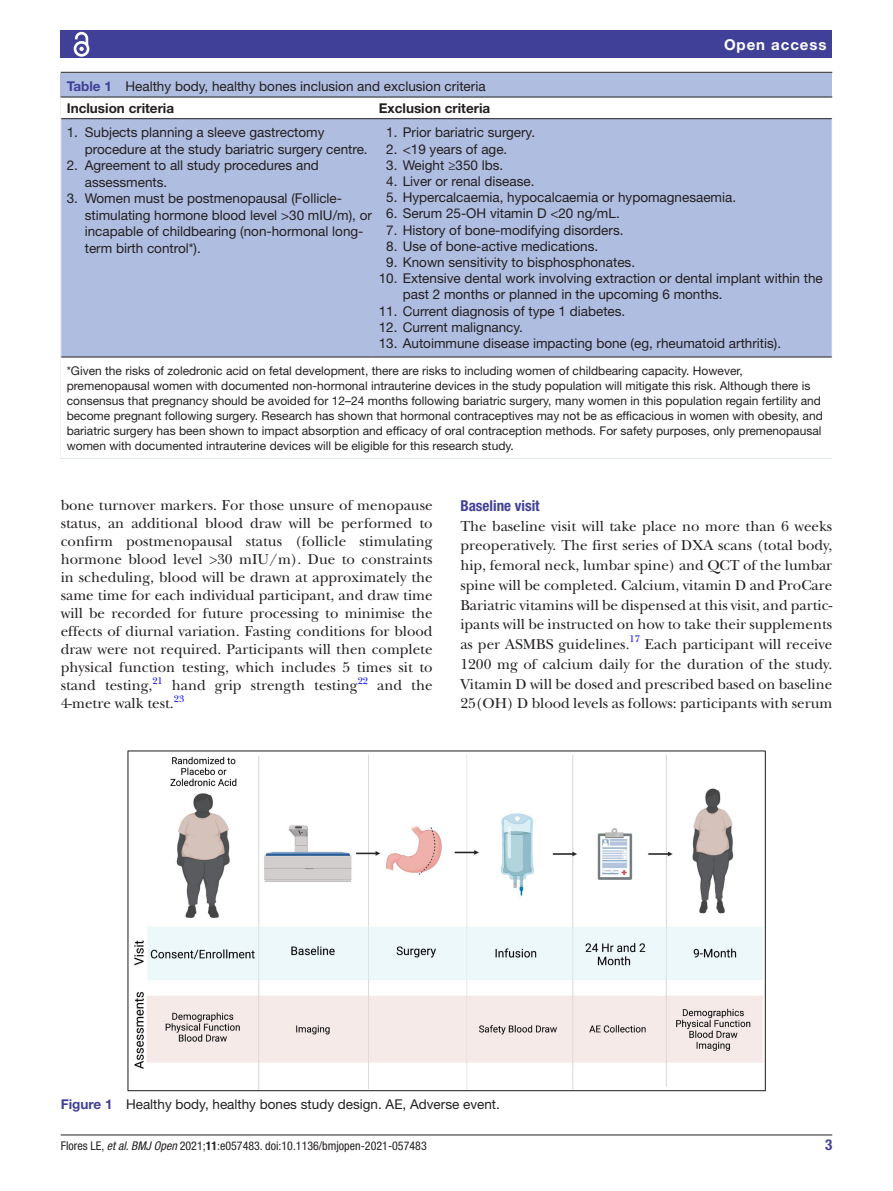
<style>
.page{position:relative;width:893px;height:1191px;background:#fff}
.page>*{position:absolute;margin:0;border:0;box-sizing:border-box;transform-origin:0 0}
.t1{font:15px/18px "New Baskerville";color:#231f20;text-align:justify}
.t2{font:700 condensed 15px "Helvetica Neue LT Std";color:#414099}
.t3{font:700 15px "Helvetica Neue LT Std";letter-spacing:.065em;color:#fff}
.t4{font:13.5px/16.5px "Helvetica Neue LT Std";color:#231f20}
.t5{font:700 13.5px "Helvetica Neue LT Std";color:#231f20}
.t6{font:12px/15px "Helvetica Neue LT Std";color:#231f20}
.t7{font:condensed 12px "Helvetica Neue LT Std";color:#231f20}
.t8{font:9.9px "New Baskerville";color:#00f}
.s1{font-weight:700;color:#414099}
.s2{font-weight:700}
.s3{font-style:italic}
</style>
<div class="page">
<hr style="left:61px;top:1134px;width:771px;height:1px;background:#231f20">
<div style="left:61px;top:31px;width:771px;height:27px;background:#414099"></div>
<svg style="left:73px;top:31px;width:17px;height:26px"></svg>
<div style="left:61px;top:73px;width:771px;height:385px;background:#afbde1"></div>
<hr style="left:61px;top:72px;width:771px;height:1px;background:#231f20">
<div style="left:61px;top:98px;width:771px;height:360px;background:#fff"></div>
<svg style="left:61px;top:119px;width:771px;height:238px"></svg>
<hr style="left:61px;top:97px;width:312px;height:1px;background:#231f20">
<hr style="left:61px;top:118px;width:312px;height:1px;background:#231f20">
<hr style="left:373px;top:97px;width:459px;height:1px;background:#231f20">
<hr style="left:373px;top:118px;width:459px;height:1px;background:#231f20">
<hr style="left:373px;top:357px;width:459px;height:1px;background:#231f20">
<hr style="left:61px;top:357px;width:312px;height:1px;background:#231f20">
<svg style="left:60px;top:97px;width:1px;height:22px"></svg>
<hr style="left:67px;top:449px;width:765px;height:1px;background:#fff">
<img style="left:128px;top:750px;width:637px;height:341px">
<p class="t4" style="left:67px;top:75px;width:420px;line-height:22px"><span class="s1">Table 1</span> Healthy body, healthy bones inclusion and exclusion criteria<br><span class="s2">Inclusion criteria</span></p>
<p class="t5" style="left:379px;top:99px;width:113px">Exclusion criteria</p>
<p class="t3" style="left:724px;top:35px;width:104px">Open access</p>
<p class="t4" style="left:85px;top:124px;width:284px;text-indent:-18px">1. Subjects planning a sleeve gastrectomy procedure at the study bariatric surgery centre.</p>
<p class="t4" style="left:85px;top:157px;width:236px;text-indent:-18px">2. Agreement to all study procedures and assessments.</p>
<p class="t4" style="left:85px;top:190px;width:289px;text-indent:-18px">3. Women must be postmenopausal (Follicle&shy;stimulating hormone blood level &gt;30 mIU/m), or incapable of childbearing (non-hormonal long&shy;term birth control*).</p>
<p class="t4" style="left:386px;top:124px;width:150px">1. Prior bariatric surgery.</p>
<p class="t4" style="left:386px;top:140px;width:123px">2. &lt;19 years of age.</p>
<p class="t4" style="left:386px;top:156px;width:119px">3. Weight ≥350 lbs.</p>
<p class="t4" style="left:386px;top:173px;width:150px">4. Liver or renal disease.</p>
<p class="t4" style="left:386px;top:189px;width:351px">5. Hypercalcaemia, hypocalcaemia or hypomagnesaemia.</p>
<p class="t4" style="left:386px;top:205px;width:235px">6. Serum 25-OH vitamin D &lt;20 ng/mL.</p>
<p class="t4" style="left:386px;top:221px;width:239px">7. History of bone-modifying disorders.</p>
<p class="t4" style="left:386px;top:237px;width:214px">8. Use of bone-active medications.</p>
<p class="t4" style="left:386px;top:254px;width:250px">9. Known sensitivity to bisphosphonates.</p>
<p class="t4" style="left:403px;top:270px;width:422px;text-indent:-24px">10. Extensive dental work involving extraction or dental implant within the past 2 months or planned in the upcoming 6 months.</p>
<p class="t4" style="left:379px;top:302px;width:248px">11. Current diagnosis of type 1 diabetes.</p>
<p class="t4" style="left:379px;top:318px;width:146px">12. Current malignancy.</p>
<p class="t4" style="left:379px;top:335px;width:404px">13. Autoimmune disease impacting bone (eg, rheumatoid arthritis).</p>
<p class="t6" style="left:67px;top:363px;width:758px">*Given the risks of zoledronic acid on fetal development, there are risks to including women of childbearing capacity. However, premenopausal women with documented non-hormonal intrauterine devices in the study population will mitigate this risk. Although there is consensus that pregnancy should be avoided for 12–24 months following bariatric surgery, many women in this population regain fertility and become pregnant following surgery. Research has shown that hormonal contraceptives may not be as efficacious in women with obesity, and bariatric surgery has been shown to impact absorption and efficacy of oral contraception methods. For safety purposes, only premenopausal women with documented intrauterine devices will be eligible for this research study.</p>
<p class="t1" style="left:61px;top:496px;width:373px">bone turnover markers. For those unsure of menopause status, an additional blood draw will be performed to confirm postmenopausal status (follicle stimulating hormone blood level &gt;30 mIU/m). Due to constraints in scheduling, blood will be drawn at approximately the same time for each individual participant, and draw time will be recorded for future processing to minimise the effects of diurnal variation. Fasting conditions for blood draw were not required. Participants will then complete physical function testing, which includes 5 times sit to stand testing,</p>
<p class="t8" style="left:152px;top:674px;width:12px">21</p>
<p class="t1" style="left:172px;top:676px;width:187px">hand grip strength testing</p>
<p class="t8" style="left:358px;top:674px;width:12px">22</p>
<p class="t1" style="left:377px;top:676px;width:57px">and the</p>
<p class="t1" style="left:61px;top:694px;width:115px">4-metre walk test.</p>
<p class="t8" style="left:174px;top:692px;width:12px">23</p>
<p class="t2" style="left:460px;top:496px;width:81px">Baseline visit</p>
<p class="t1" style="left:460px;top:516px;width:373px;line-height:19.8px">The baseline visit will take place no more than 6 weeks preoperatively. The first series of DXA scans (total body, hip, femoral neck, lumbar spine) and QCT of the lumbar spine will be completed. Calcium, vitamin D and ProCare Bariatric vitamins will be dispensed at this visit, and partic&shy;ipants will be instructed on how to take their supplements as per ASMBS guidelines.</p>
<p class="t8" style="left:630px;top:633px;width:12px">17</p>
<p class="t1" style="left:460px;top:634px;width:373px;line-height:19.8px;text-indent:185px">Each participant will receive 1200 mg of calcium daily for the duration of the study.<br>Vitamin D will be dosed and prescribed based on baseline 25(OH) D blood levels as follows: participants with serum</p>
<p class="t4" style="left:61px;top:1096px;width:441px"><span class="s1">Figure 1</span> Healthy body, healthy bones study design. AE, Adverse event.</p>
<p class="t7" style="left:61px;top:1138px;width:368px">Flores LE, <span class="s3">et al</span>. <span class="s3">BMJ Open</span> 2021;<span class="s2">11</span>:e057483. doi:10.1136/bmjopen-2021-057483</p>
<p class="t2" style="left:825px;top:1135px;width:9px">3</p>
</div>
